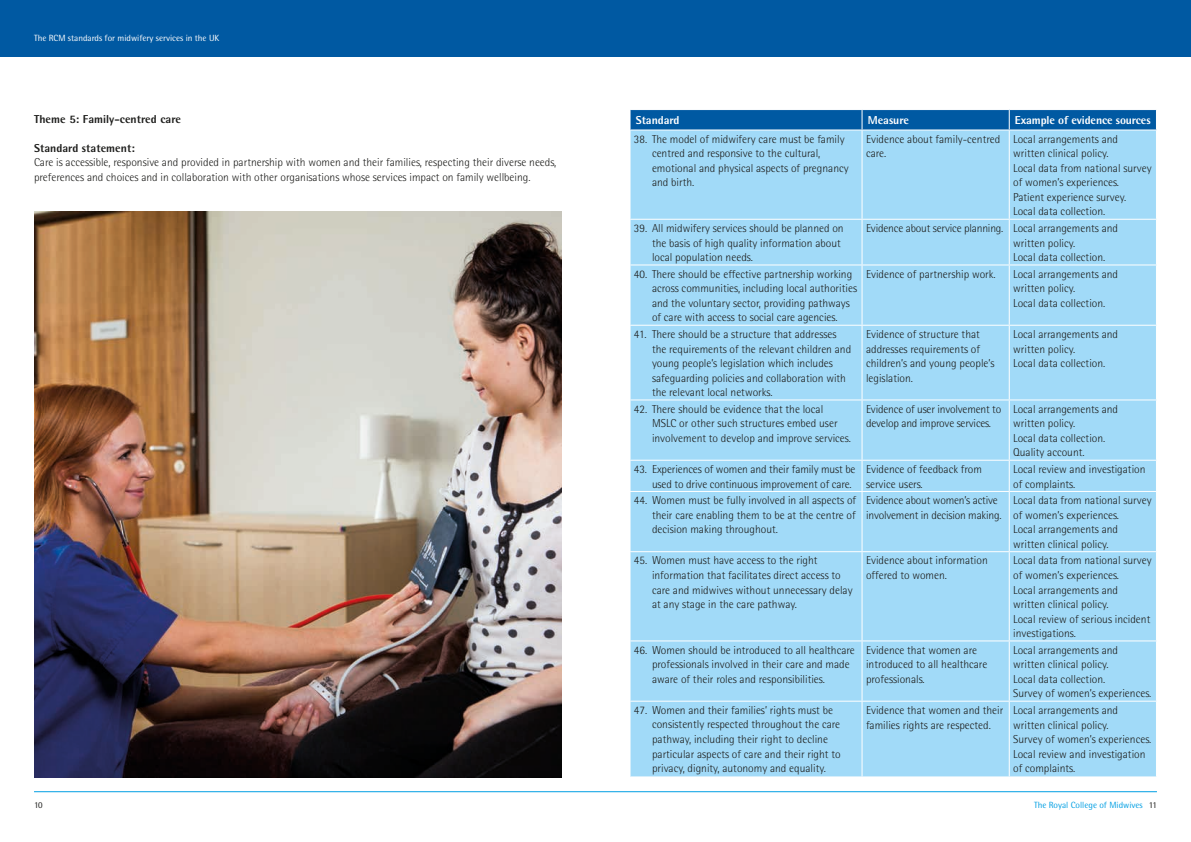
<style>
.page{position:relative;width:1191px;height:842px;background:#fff}
.page>*{position:absolute;margin:0;border:0;box-sizing:border-box;transform-origin:0 0}
.t1{font:300 11.5px/14.5px "Rotis Semi Sans";color:#1d1d1b}
.t2{font:800 11.5px "Rotis Semi Sans";letter-spacing:.005em;color:#1d1d1b}
.t3{font:800 11.5px "Rotis Semi Sans";letter-spacing:-.01em;color:#fff}
.t4{font:9px "Rotis Semi Sans";color:#fff}
.t5{font:9px "Rotis Semi Sans";color:#009fe3}
.t6{font:9px "Rotis Semi Sans";color:#1d1d1b}
.s1{color:#1d1d1b}
</style>
<div class="page">
<hr style="left:34px;top:791px;width:1123px;height:1px;background:#009fe3">
<div style="left:0;top:0;width:1191px;height:57px;background:#0059a2"></div>
<div style="left:630px;top:130px;width:526px;height:646px;background:#a1daf8"></div>
<hr style="left:861px;top:130px;width:1px;height:89px;background:#fff">
<hr style="left:1008px;top:130px;width:1px;height:89px;background:#fff">
<hr style="left:861px;top:220px;width:1px;height:44px;background:#fff">
<hr style="left:1008px;top:220px;width:1px;height:44px;background:#fff">
<hr style="left:629px;top:264px;width:233px;height:1px;background:#fff">
<hr style="left:862px;top:264px;width:147px;height:1px;background:#fff">
<hr style="left:861px;top:265px;width:1px;height:60px;background:#fff">
<hr style="left:1009px;top:264px;width:148px;height:1px;background:#fff">
<hr style="left:1008px;top:265px;width:1px;height:60px;background:#fff">
<hr style="left:629px;top:325px;width:233px;height:1px;background:#fff">
<hr style="left:862px;top:325px;width:147px;height:1px;background:#fff">
<hr style="left:861px;top:326px;width:1px;height:73px;background:#fff">
<hr style="left:1009px;top:325px;width:148px;height:1px;background:#fff">
<hr style="left:1008px;top:326px;width:1px;height:73px;background:#fff">
<hr style="left:861px;top:400px;width:1px;height:60px;background:#fff">
<hr style="left:1008px;top:400px;width:1px;height:60px;background:#fff">
<hr style="left:629px;top:460px;width:233px;height:1px;background:#fff">
<hr style="left:862px;top:460px;width:147px;height:1px;background:#fff">
<hr style="left:861px;top:461px;width:1px;height:30px;background:#fff">
<hr style="left:1009px;top:460px;width:148px;height:1px;background:#fff">
<hr style="left:1008px;top:461px;width:1px;height:30px;background:#fff">
<hr style="left:861px;top:492px;width:1px;height:59px;background:#fff">
<hr style="left:1008px;top:492px;width:1px;height:59px;background:#fff">
<hr style="left:861px;top:552px;width:1px;height:88px;background:#fff">
<hr style="left:1008px;top:552px;width:1px;height:88px;background:#fff">
<hr style="left:629px;top:640px;width:233px;height:1px;background:#fff">
<hr style="left:862px;top:640px;width:147px;height:1px;background:#fff">
<hr style="left:861px;top:641px;width:1px;height:60px;background:#fff">
<hr style="left:1009px;top:640px;width:148px;height:1px;background:#fff">
<hr style="left:1008px;top:641px;width:1px;height:60px;background:#fff">
<hr style="left:861px;top:702px;width:1px;height:74px;background:#fff">
<hr style="left:1008px;top:702px;width:1px;height:74px;background:#fff">
<div style="left:630px;top:110px;width:526px;height:19px;background:#0059a2"></div>
<hr style="left:629px;top:491px;width:233px;height:1px;background:#fff">
<hr style="left:862px;top:491px;width:147px;height:1px;background:#fff">
<hr style="left:1009px;top:491px;width:148px;height:1px;background:#fff">
<hr style="left:629px;top:219px;width:233px;height:1px;background:#fff">
<hr style="left:862px;top:219px;width:147px;height:1px;background:#fff">
<hr style="left:1009px;top:219px;width:148px;height:1px;background:#fff">
<hr style="left:629px;top:551px;width:233px;height:1px;background:#fff">
<hr style="left:862px;top:551px;width:147px;height:1px;background:#fff">
<hr style="left:1009px;top:551px;width:148px;height:1px;background:#fff">
<hr style="left:629px;top:399px;width:233px;height:1px;background:#fff">
<hr style="left:862px;top:399px;width:147px;height:1px;background:#fff">
<hr style="left:1009px;top:399px;width:148px;height:1px;background:#fff">
<hr style="left:629px;top:701px;width:233px;height:1px;background:#fff">
<hr style="left:862px;top:701px;width:147px;height:1px;background:#fff">
<hr style="left:1009px;top:701px;width:148px;height:1px;background:#fff">
<img style="left:34px;top:212px;width:527px;height:565px">
<p class="t4" style="left:34px;top:33px;width:187px">The RCM standards for midwifery services in the UK</p>
<p class="t2" style="left:34px;top:111px;width:148px">Theme 5: Family-centred care</p>
<p class="t2" style="left:34px;top:140px;width:102px">Standard statement:</p>
<p class="t1" style="left:34px;top:155px;width:524px">Care is accessible, responsive and provided in partnership with women and their families, respecting their diverse needs, preferences and choices and in collaboration with other organisations whose services impact on family wellbeing.</p>
<p class="t3" style="left:635px;top:113px;width:45px">Standard</p>
<p class="t3" style="left:867px;top:113px;width:43px">Measure</p>
<p class="t3" style="left:1015px;top:113px;width:137px">Example of evidence sources</p>
<p class="t1" style="left:652px;top:132px;width:198px;text-indent:-18px">38. The model of midwifery care must be family centred and responsive to the cultural, emotional and physical aspects of pregnancy and birth.</p>
<p class="t1" style="left:866px;top:132px;width:136px">Evidence about family-centred care.</p>
<p class="t1" style="left:1013px;top:132px;width:140px">Local arrangements and written clinical policy.<br>Local data from national survey of women’s experiences.<br>Patient experience survey.<br>Local data collection.</p>
<p class="t1" style="left:652px;top:221px;width:193px;text-indent:-18px">39. All midwifery services should be planned on the basis of high quality information about local population needs.</p>
<p class="t1" style="left:1013px;top:221px;width:106px;text-indent:-147px">Evidence about service planning. Local arrangements and written policy.<br>Local data collection.</p>
<p class="t1" style="left:652px;top:267px;width:206px;text-indent:-18px">40. There should be effective partnership working across communities, including local authorities and the voluntary sector, providing pathways of care with access to social care agencies.</p>
<p class="t1" style="left:866px;top:267px;width:131px">Evidence of partnership work.</p>
<p class="t1" style="left:1013px;top:267px;width:106px">Local arrangements and written policy.<br>Local data collection.</p>
<p class="t1" style="left:652px;top:327px;width:201px;text-indent:-18px">41. There should be a structure that addresses the requirements of the relevant children and young people’s legislation which includes safeguarding policies and collaboration with the relevant local networks.</p>
<p class="t1" style="left:866px;top:327px;width:130px">Evidence of structure that addresses requirements of children’s and young people’s legislation.</p>
<p class="t1" style="left:1013px;top:327px;width:106px">Local arrangements and written policy.<br>Local data collection.</p>
<p class="t1" style="left:652px;top:402px;width:200px;text-indent:-18px">42. There should be evidence that the local<br>MSLC or other such structures embed user involvement to develop and improve services.</p>
<p class="t1" style="left:866px;top:402px;width:137px">Evidence of user involvement to develop and improve services.</p>
<p class="t1" style="left:1013px;top:402px;width:106px">Local arrangements and written policy.<br>Local data collection.<br>Quality account.</p>
<p class="t1" style="left:652px;top:462px;width:205px;text-indent:-18px">43. Experiences of women and their family must be used to drive continuous improvement of care.</p>
<p class="t1" style="left:866px;top:462px;width:117px">Evidence of feedback from service users.</p>
<p class="t1" style="left:1013px;top:462px;width:134px">Local review and investigation of complaints.</p>
<p class="t1" style="left:652px;top:493px;width:206px;text-align:justify;text-indent:-18px">44. Women must be fully involved in all aspects of their care enabling them to be at the centre of decision making throughout.</p>
<p class="t1" style="left:866px;top:493px;width:137px">Evidence about women’s active involvement in decision making.</p>
<p class="t1" style="left:1013px;top:493px;width:140px">Local data from national survey of women’s experiences.<br>Local arrangements and written clinical policy.</p>
<p class="t1" style="left:652px;top:553px;width:202px;text-indent:-18px">45. Women must have access to the right information that facilitates direct access to care and midwives without unnecessary delay at any stage in the care pathway.</p>
<p class="t1" style="left:866px;top:553px;width:123px">Evidence about information offered to women.</p>
<p class="t1" style="left:1013px;top:553px;width:140px">Local data from national survey of women’s experiences.<br>Local arrangements and written clinical policy.<br>Local review of serious incident investigations.</p>
<p class="t1" style="left:652px;top:643px;width:204px;text-indent:-18px">46. Women should be introduced to all healthcare professionals involved in their care and made aware of their roles and responsibilities.</p>
<p class="t1" style="left:866px;top:643px;width:123px">Evidence that women are introduced to all healthcare professionals.</p>
<p class="t1" style="left:1013px;top:643px;width:140px">Local arrangements and written clinical policy.<br>Local data collection.<br>Survey of women’s experiences.</p>
<p class="t1" style="left:652px;top:703px;width:190px;text-indent:-18px">47. Women and their families’ rights must be consistently respected throughout the care pathway, including their right to decline particular aspects of care and their right to privacy, dignity, autonomy and equality.</p>
<p class="t1" style="left:866px;top:703px;width:139px">Evidence that women and their families rights are respected.</p>
<p class="t1" style="left:1013px;top:703px;width:140px">Local arrangements and written clinical policy.<br>Survey of women’s experiences.<br>Local review and investigation of complaints.</p>
<p class="t6" style="left:34px;top:800px;width:10px">10</p>
<p class="t5" style="left:1034px;top:800px;width:124px">The Royal College of Midwives <span class="s1">11</span></p>
</div>
